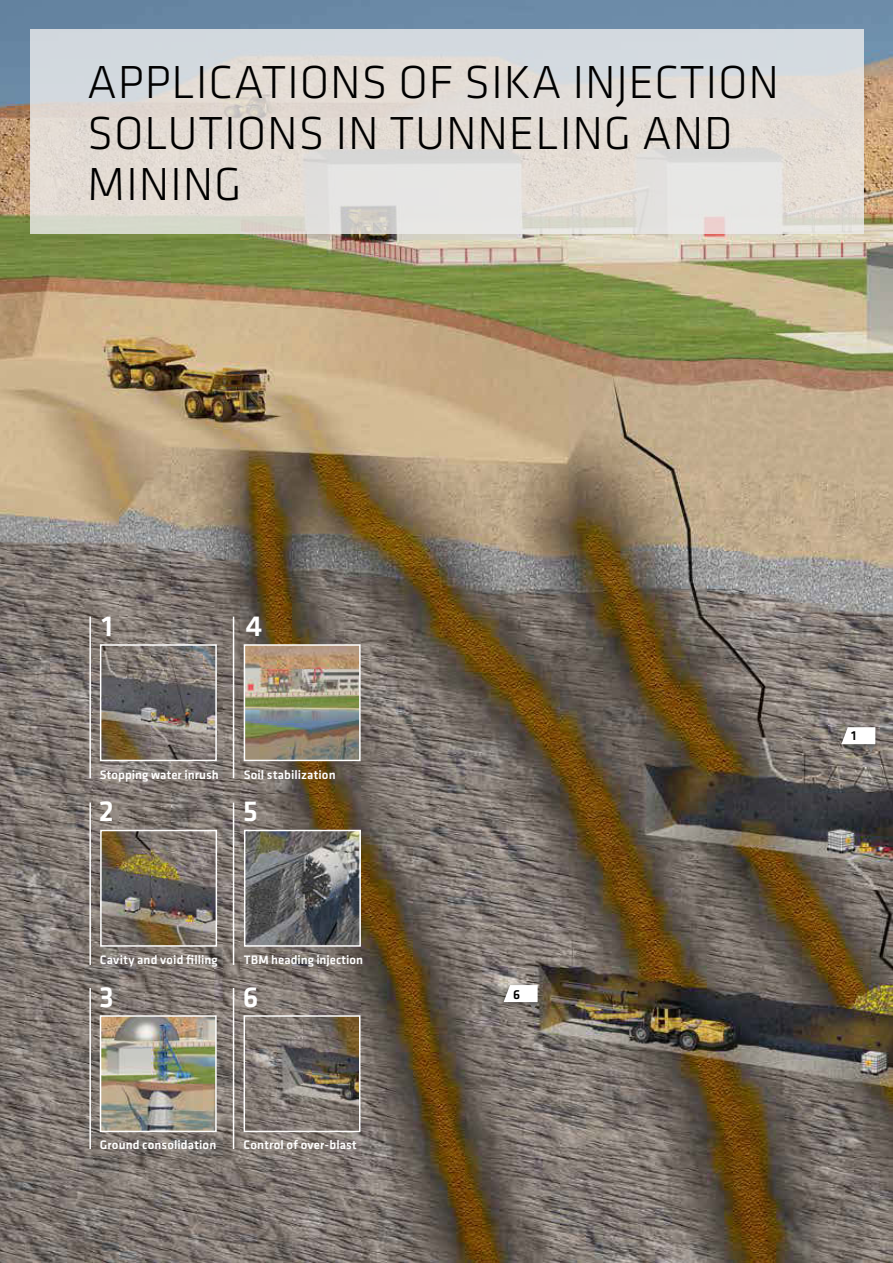
<style>
.page{position:relative;width:893px;height:1263px;background:#fff}
.page>*{position:absolute;margin:0;border:0;box-sizing:border-box;transform-origin:0 0}
.t1{font:300 48px/51px "Klavika";letter-spacing:.015em;color:#000}
.t2{font:500 30px "Klavika";color:#fff}
.t3{font:500 13.5px "Klavika";color:#000}
.t4{font:500 12.75px "Klavika";letter-spacing:.01em;color:#fff}
</style>
<div class="page">
<img style="left:0;top:0;width:893px;height:1263px">
<svg style="left:30px;top:30px;width:833px;height:204px;background:#dedbd8"></svg>
<img style="left:103px;top:647px;width:111px;height:111px">
<div style="left:100px;top:644px;width:117px;height:117px;border:2px solid #fff"></div>
<img style="left:247px;top:647px;width:111px;height:111px">
<div style="left:244px;top:644px;width:117px;height:117px;border:2px solid #fff"></div>
<img style="left:103px;top:1018px;width:111px;height:111px">
<div style="left:100px;top:1015px;width:117px;height:117px;border:2px solid #fff"></div>
<img style="left:247px;top:1018px;width:110px;height:111px">
<div style="left:244px;top:1015px;width:116px;height:117px;border:2px solid #fff"></div>
<img style="left:103px;top:833px;width:111px;height:111px">
<div style="left:100px;top:830px;width:117px;height:117px;border:2px solid #fff"></div>
<img style="left:247px;top:833px;width:111px;height:111px">
<div style="left:244px;top:830px;width:117px;height:117px;border:2px solid #fff"></div>
<hr style="left:89px;top:988px;width:2px;height:161px;background:#fff">
<hr style="left:233px;top:988px;width:1px;height:161px;background:#fff">
<hr style="left:89px;top:802px;width:2px;height:163px;background:#fff">
<hr style="left:233px;top:802px;width:1px;height:163px;background:#fff">
<hr style="left:89px;top:617px;width:2px;height:161px;background:#fff">
<hr style="left:233px;top:617px;width:1px;height:161px;background:#fff">
<div style="left:500px;top:983px;width:40px;height:25px;background:#000;opacity:.3"></div>
<svg style="left:504px;top:985px;width:34px;height:25px"></svg>
<div style="left:838px;top:726px;width:40px;height:24px;background:#000;opacity:.3"></div>
<svg style="left:841px;top:727px;width:34px;height:26px"></svg>
<h1 class="t1" style="left:87px;top:56px;width:693px">APPLICATIONS OF SIKA INJECTION<br>SOLUTIONS IN TUNNELING AND<br>MINING</h1>
<h2 class="t2" style="left:102px;top:605px;width:13px">1</h2>
<h2 class="t2" style="left:245px;top:606px;width:18px">4</h2>
<p class="t4" style="left:100px;top:766px;width:120px">Stopping water inrush</p>
<p class="t4" style="left:244px;top:766px;width:93px">Soil stabilization</p>
<h2 class="t2" style="left:99px;top:791px;width:17px">2</h2>
<h2 class="t2" style="left:243px;top:791px;width:17px">5</h2>
<p class="t4" style="left:100px;top:951px;width:119px">Cavity and void filling</p>
<p class="t4" style="left:244px;top:951px;width:121px">TBM heading injection</p>
<h2 class="t2" style="left:99px;top:977px;width:16px">3</h2>
<h2 class="t2" style="left:243px;top:977px;width:17px">6</h2>
<p class="t4" style="left:100px;top:1136px;width:118px">Ground consolidation</p>
<p class="t4" style="left:244px;top:1136px;width:115px">Control of over-blast</p>
<p class="t3" style="left:513px;top:985px;width:9px">6</p>
<p class="t3" style="left:851px;top:726px;width:7px">1</p>
</div>
